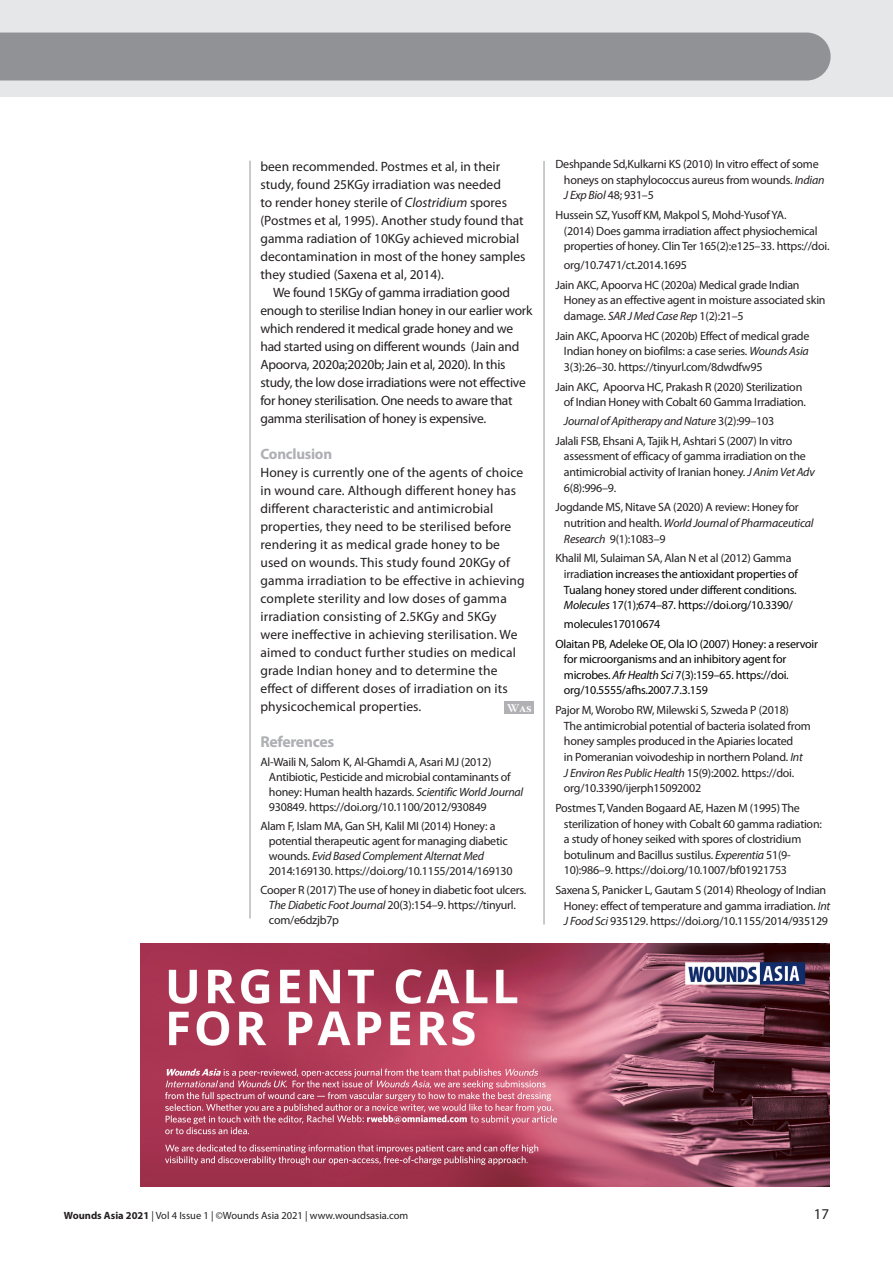
<style>
.page{position:relative;width:893px;height:1263px;background:#fff}
.page>*{position:absolute;margin:0;border:0;box-sizing:border-box;transform-origin:0 0}
.A-HEAD_CROSS_HEAD{font:700 15.75px "Myriad Pro";letter-spacing:-.02em;color:#aeafb3}
.A-head{font:700 15px "Myriad Pro";letter-spacing:-.015em;color:#aeafb3}
.t1{font:15px "Myriad Pro";color:#231f20}
.BODY{font:13.5px/18px "Myriad Pro";color:#231f20}
.BODY-2{font:13.5px/18px "Myriad Pro";letter-spacing:-.02em;color:#231f20}
.BODY_INDENT{font:12px/15.6px "Myriad Pro";letter-spacing:-.02em;color:#231f20}
.BODY_INDENT-2{font:12px/15.6px "Myriad Pro";letter-spacing:-.02em;color:#040503}
.BODY_INDENT-3{font:italic 12px "Myriad Pro";letter-spacing:-.02em;color:#231f20}
.t2{font:12px "Warnock Pro Bold Subh";color:#fff}
.t3{font:10.5px "Myriad Pro";color:#231f20}
.s1{font-style:italic}
.s2{font-style:normal}
.s3{color:#231f20}
.s4{font-weight:700}
</style>
<div class="page">
<div style="left:0;top:0;width:893px;height:97px;background:#e6e7e9"></div>
<div style="left:0;top:33px;width:831px;height:48px;background:#919295"></div>
<div style="left:504px;top:701px;width:30px;height:12px;background:#b0b0b5"></div>
<hr style="left:544px;top:161px;width:1px;height:763px;background:#939598">
<hr style="left:250px;top:161px;width:1px;height:757px;background:#939598">
<img style="left:141px;top:943px;width:689px;height:243px">
<p class="BODY" style="left:260px;top:157px;width:267px">been recommended. Postmes et al, in their study, found 25KGy irradiation was needed<br>to render honey sterile of <span class="s1">Clostridium</span> spores (Postmes et al, 1995). Another study found that gamma radiation of 10KGy achieved microbial decontamination in most of the honey samples they studied (Saxena et al, 2014).</p>
<p class="BODY-2" style="left:260px;top:283px;width:273px;text-indent:13px">We found 15KGy of gamma irradiation good enough to sterilise Indian honey in our earlier work which rendered it medical grade honey and we had started using on different wounds (Jain and Apoorva, 2020a;2020b; Jain et al, 2020). In this study, the low dose irradiations were not effective for honey sterilisation. One needs to aware that gamma sterilisation of honey is expensive.</p>
<p class="A-head" style="left:260px;top:444px;width:73px">Conclusion</p>
<p class="BODY" style="left:260px;top:463px;width:266px">Honey is currently one of the agents of choice in wound care. Although different honey has different characteristic and antimicrobial properties, they need to be sterilised before rendering it as medical grade honey to be used on wounds. This study found 20KGy of gamma irradiation to be effective in achieving complete sterility and low doses of gamma irradiation consisting of 2.5KGy and 5KGy were ineffective in achieving sterilisation. We aimed to conduct further studies on medical grade Indian honey and to determine the effect of different doses of irradiation on its physicochemical properties.</p>
<p class="t2" style="left:507px;top:700px;width:26px">Was</p>
<p class="A-HEAD_CROSS_HEAD" style="left:260px;top:731px;width:75px">References</p>
<p class="BODY_INDENT" style="left:269px;top:754px;width:256px;line-height:15px;text-indent:-9px">Al-Waili N, Salom K, Al-Ghamdi A, Asari MJ (2012)<br>Antibiotic, Pesticide and microbial contaminants of honey: Human health hazards. <span class="s1">Scientific World Journal </span>930849. https://doi.org/10.1100/2012/930849</p>
<p class="BODY_INDENT" style="left:269px;top:818px;width:245px;line-height:15px;text-indent:-9px">Alam F, Islam MA, Gan SH, Kalil MI (2014) Honey: a potential therapeutic agent for managing diabetic wounds. <span class="s1">Evid Based Complement Alternat Med </span>2014:169130. https://doi.org/10.1155/2014/169130</p>
<p class="BODY_INDENT" style="left:269px;top:883px;width:259px;line-height:15px;text-indent:-9px">Cooper R (2017) The use of honey in diabetic foot ulcers.<br><span class="s1">The Diabetic Foot Journal</span> 20(3):154–9. https://tinyurl. com/e6dzjb7p</p>
<p class="BODY_INDENT" style="left:564px;top:156px;width:262px;text-indent:-9px">Deshpande Sd,Kulkarni KS (2010) In vitro effect of some honeys on staphylococcus aureus from wounds. <span class="s1">Indian<br>J Exp Biol</span> 48; 931–5</p>
<p class="BODY_INDENT" style="left:564px;top:207px;width:267px;text-indent:-9px">Hussein SZ, Yusoff KM, Makpol S, Mohd-Yusof YA.<br>(2014) Does gamma irradiation affect physiochemical properties of honey. Clin Ter 165(2):e125–33. https://doi.</p>
<p class="BODY_INDENT" style="left:564px;top:257px;width:124px">org/10.7471/ct.2014.1695</p>
<p class="BODY_INDENT" style="left:564px;top:277px;width:263px;text-indent:-9px">Jain AKC, Apoorva HC (2020a) Medical grade Indian<br>Honey as an effective agent in moisture associated skin damage. <span class="s1">SAR J Med Case Rep</span> 1(2):21–5</p>
<p class="BODY_INDENT" style="left:564px;top:328px;width:247px;text-align:justify;text-indent:-9px">Jain AKC, Apoorva HC (2020b) Effect of medical grade Indian honey on biofilms: a case series. <span class="s1">Wounds Asia </span>3(3):26–30. https://tinyurl.com/8dwdfw95</p>
<p class="BODY_INDENT" style="left:564px;top:379px;width:244px;text-indent:-9px">Jain AKC, Apoorva HC, Prakash R (2020) Sterilization of Indian Honey with Cobalt 60 Gamma Irradiation.</p>
<p class="BODY_INDENT-3" style="left:564px;top:414px;width:212px">Journal of Apitherapy and Nature <span class="s2">3(2):99–103</span></p>
<p class="BODY_INDENT" style="left:564px;top:433px;width:252px;text-indent:-9px">Jalali FSB, Ehsani A, Tajik H, Ashtari S (2007) In vitro assessment of efficacy of gamma irradiation on the antimicrobial activity of Iranian honey. <span class="s1">J Anim Vet Adv </span>6(8):996–9.</p>
<p class="BODY_INDENT" style="left:564px;top:499px;width:251px;text-indent:-9px">Jogdande MS, Nitave SA (2020) A review: Honey for nutrition and health. <span class="s1">World Journal of Pharmaceutical<br>Research</span> 9(1):1083–9</p>
<p class="BODY_INDENT-2" style="left:564px;top:550px;width:236px;text-indent:-9px"><span class="s3">Khalil MI, Sulaiman SA, Alan N et al (2012) Gamma irrad</span>iation increases the antioxidant properties of Tualang honey stored under different conditions.<br><span class="s1">Molecules</span> 17(1);674–87. https://doi.org/10.3390/</p>
<p class="BODY_INDENT-2" style="left:564px;top:616px;width:98px">molecules17010674</p>
<p class="BODY_INDENT-2" style="left:564px;top:636px;width:256px;text-indent:-9px">Olaitan PB, Adeleke OE, Ola IO (2007) Honey: a reservoir for microorganisms and an inhibitory agent for microbes. <span class="s1">Afr Health Sci</span> 7(3):159–65. https://doi. org/10.5555/afhs.2007.7.3.159</p>
<p class="BODY_INDENT" style="left:564px;top:702px;width:248px;text-indent:-9px">Pajor M, Worobo RW, Milewski S, Szweda P (2018)<br>The antimicrobial potential of bacteria isolated from honey samples produced in the Apiaries located<br>in Pomeranian voivodeship in northern Poland. <span class="s1">Int<br>J Environ Res Public Health</span> 15(9):2002. https://doi. org/10.3390/ijerph15092002</p>
<p class="BODY_INDENT" style="left:564px;top:800px;width:259px;text-indent:-9px">Postmes T, Vanden Bogaard AE, Hazen M (1995) The sterilization of honey with Cobalt 60 gamma radiation: a study of honey seiked with spores of clostridium botulinum and Bacillus sustilus. <span class="s1">Experentia</span> 51(9- 10):986–9. https://doi.org/10.1007/bf01921753</p>
<p class="BODY_INDENT" style="left:564px;top:882px;width:268px;text-indent:-9px">Saxena S, Panicker L, Gautam S (2014) Rheology of Indian<br>Honey: effect of temperature and gamma irradiation. <span class="s1">Int<br>J Food Sci</span> 935129. https://doi.org/10.1155/2014/935129</p>
<p class="t3" style="left:64px;top:1208px;width:346px"><span class="s4">Wounds Asia 2021</span> | Vol 4 Issue 1 | ©Wounds Asia 2021 | www.woundsasia.com</p>
<p class="t1" style="left:814px;top:1204px;width:17px">17</p>
</div>
